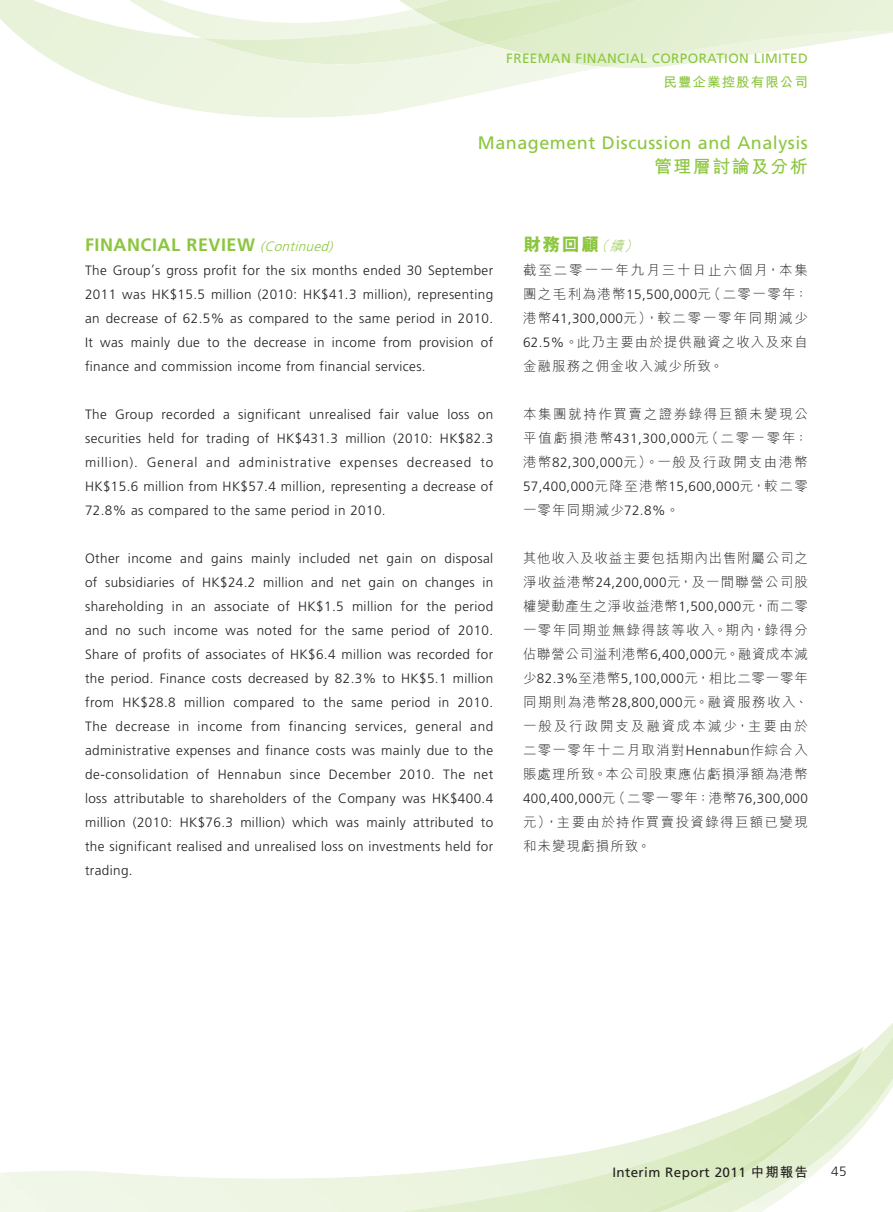
<style>
.page{position:relative;width:893px;height:1212px;background:#fff}
.page>*{position:absolute;margin:0;border:0;box-sizing:border-box;transform-origin:0 0}
.t1{font:18px "Frutiger LT Std";letter-spacing:.03em;color:#8cc63f}
.t2{font:700 18px "Frutiger LT Std";letter-spacing:.03em;color:#8cc63f}
.t3{font:18px "M Hei HK Bold E Ten B5 H";letter-spacing:.08em;color:#8cc63f}
.t4{font:18px "M Hei HK Xbold E Ten B5 H";color:#8cc63f}
.t5{font:300 13.5px/24px "Frutiger LT Std";letter-spacing:.03em;color:#231f20;text-align:justify}
.t6{font:13.5px/24px "M Hei HK Light E Ten B5 H";letter-spacing:.095em;color:#231f20;text-align:justify}
.t7{font:13.5px "Frutiger LT Std";letter-spacing:.03em;color:#8cc63f}
.t8{font:13.5px "Frutiger LT Std";letter-spacing:.03em;color:#231f20}
.t9{font:13.5px "M Hei HK Bold E Ten B5 H";letter-spacing:.08em;color:#8cc63f}
.s1{font-weight:300;font-style:italic;font-size:13.5px}
.s2{font-family:"M Hei HK Light E Ten B5 H";font-style:italic;font-size:13.5px}
.s3{font-family:"Frutiger LT Std";font-weight:300}
.s4{font-family:"M Hei HK Light E Ten B5 H";font-weight:400}
.s5{font-family:"M Hei HK Bold E Ten B5 H"}
</style>
<div class="page">
<img style="left:881px;top:1023px;width:12px;height:12px">
<img style="left:806px;top:1035px;width:87px;height:145px">
<img style="left:806px;top:1046px;width:58px;height:45px">
<img style="left:696px;top:1102px;width:59px;height:22px">
<img style="left:760px;top:1051px;width:102px;height:87px">
<img style="left:710px;top:1116px;width:51px;height:8px">
<img style="left:557px;top:1139px;width:87px;height:73px">
<img style="left:644px;top:1124px;width:162px;height:88px">
<img style="left:0;top:0;width:159px;height:74px">
<img style="left:586px;top:68px;width:9px;height:2px">
<img style="left:77px;top:74px;width:83px;height:30px">
<img style="left:127px;top:0;width:270px;height:40px">
<img style="left:201px;top:22px;width:196px;height:42px">
<img style="left:489px;top:0;width:404px;height:67px">
<img style="left:413px;top:0;width:23px;height:23px">
<img style="left:436px;top:0;width:206px;height:45px">
<p class="t7" style="left:506px;top:52px;width:303px">FREEMAN FINANCIAL CORPORATION LIMITED</p>
<p class="t9" style="left:663px;top:77px;width:146px">民豐企業控股有限公司</p>
<h1 class="t1" style="left:478px;top:134px;width:332px">Management Discussion and Analysis</h1>
<h1 class="t3" style="left:654px;top:159px;width:155px">管理層討論及分析</h1>
<h1 class="t2" style="left:85px;top:236px;width:253px">FINANCIAL REVIEW <span class="s1">(Continued)</span></h1>
<p class="t5" style="left:85px;top:259px;width:410px">The Group’s gross profit for the six months ended 30 September 2011 was HK$15.5 million (2010: HK$41.3 million), representing an decrease of 62.5% as compared to the same period in 2010.<br>It was mainly due to the decrease in income from provision of finance and commission income from financial services.</p>
<p class="t5" style="left:85px;top:403px;width:410px">The Group recorded a significant unrealised fair value loss on securities held for trading of HK$431.3 million (2010: HK$82.3 million). General and administrative expenses decreased to HK$15.6 million from HK$57.4 million, representing a decrease of 72.8% as compared to the same period in 2010.</p>
<p class="t5" style="left:85px;top:547px;width:410px">Other income and gains mainly included net gain on disposal of subsidiaries of HK$24.2 million and net gain on changes in shareholding in an associate of HK$1.5 million for the period and no such income was noted for the same period of 2010.<br>Share of profits of associates of HK$6.4 million was recorded for the period. Finance costs decreased by 82.3% to HK$5.1 million from HK$28.8 million compared to the same period in 2010.<br>The decrease in income from financing services, general and administrative expenses and finance costs was mainly due to the de-consolidation of Hennabun since December 2010. The net loss attributable to shareholders of the Company was HK$400.4 million (2010: HK$76.3 million) which was mainly attributed to the significant realised and unrealised loss on investments held for trading.</p>
<h1 class="t4" style="left:523px;top:237px;width:119px">財務回顧<span class="s2">（續）</span></h1>
<p class="t6" style="left:523px;top:259px;width:286px">截至二零一一年九月三十日止六個月，本集團之毛利為港幣<span class="s3">15,500,000</span>元（二零一零年：港幣<span class="s3">41,300,000</span>元），較二零一零年同期減少<span class="s3">62.5%</span>。此乃主要由於提供融資之收入及來自金融服務之佣金收入減少所致。</p>
<p class="t6" style="left:523px;top:403px;width:286px">本集團就持作買賣之證券錄得巨額未變現公平值虧損港幣<span class="s3">431,300,000</span>元（二零一零年：港幣<span class="s3">82,300,000</span>元）。一般及行政開支由港幣</p>
<p class="t5" style="left:523px;top:475px;width:286px">57,400,000<span class="s4">元降至港幣</span>15,600,000<span class="s4">元，較二零</span></p>
<p class="t6" style="left:523px;top:499px;width:158px">一零年同期減少<span class="s3">72.8%</span>。</p>
<p class="t6" style="left:523px;top:547px;width:286px">其他收入及收益主要包括期內出售附屬公司之淨收益港幣<span class="s3">24,200,000</span>元，及一間聯營公司股權變動產生之淨收益港幣<span class="s3">1,500,000</span>元，而二零一零年同期並無錄得該等收入。期內，錄得分佔聯營公司溢利港幣<span class="s3">6,400,000</span>元。融資成本減</p>
<p class="t5" style="left:523px;top:667px;width:286px"><span class="s4">少</span>82.3%<span class="s4">至港幣</span>5,100,000<span class="s4">元，相比二零一零年</span></p>
<p class="t6" style="left:523px;top:691px;width:286px">同期則為港幣<span class="s3">28,800,000</span>元。融資服務收入、一般及行政開支及融資成本減少，主要由於二零一零年十二月取消對<span class="s3">Hennabun</span>作綜合入賬處理所致。本公司股東應佔虧損淨額為港幣</p>
<p class="t5" style="left:523px;top:787px;width:286px">400,400,000<span class="s4">元（二零一零年：港幣</span>76,300,000</p>
<p class="t6" style="left:523px;top:811px;width:286px">元），主要由於持作買賣投資錄得巨額已變現和未變現虧損所致。</p>
<p class="t8" style="left:612px;top:1166px;width:197px">Interim Report 2011 <span class="s5">中期報告</span></p>
<p class="t5" style="left:831px;top:1160px;width:17px">45</p>
</div>
